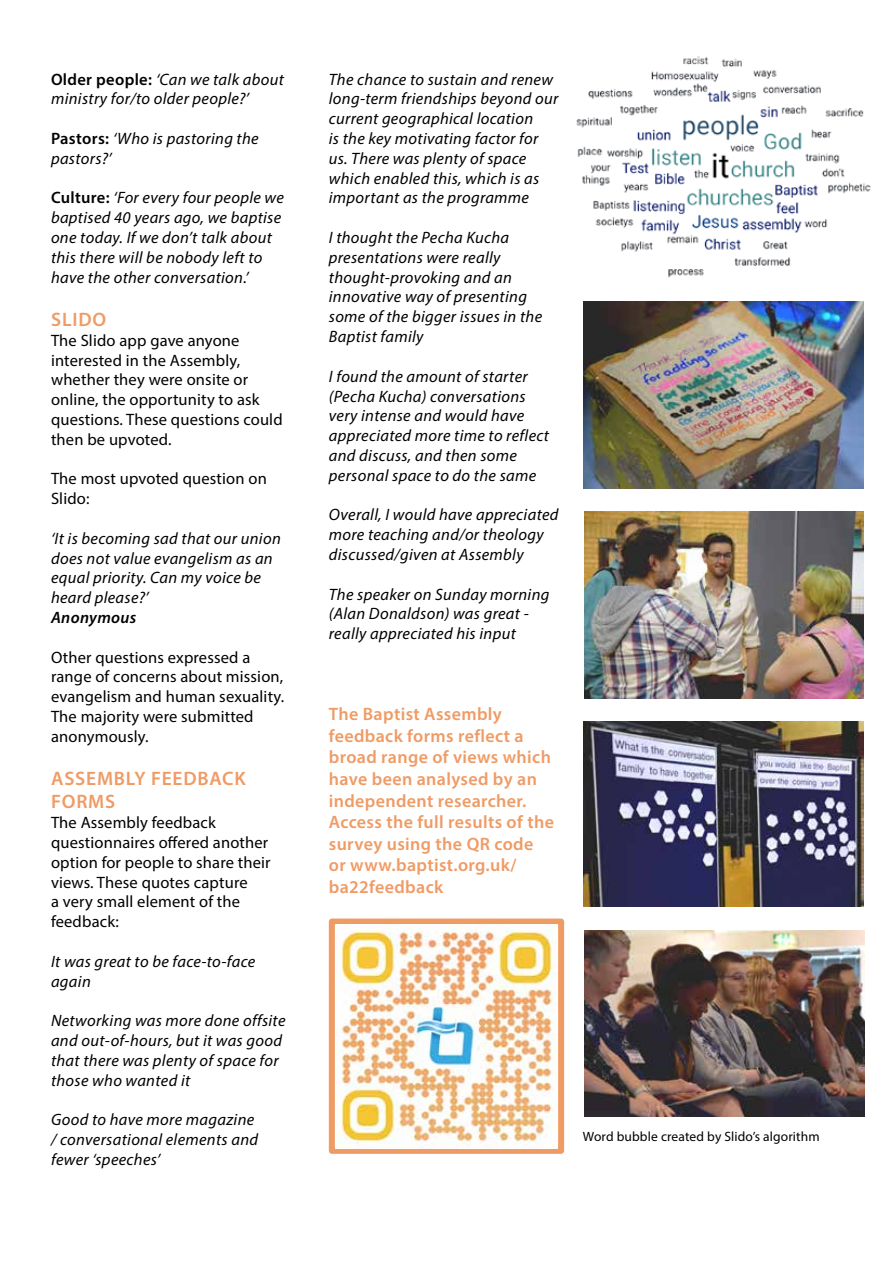
<style>
.page{position:relative;width:893px;height:1263px;background:#fff}
.page>*{position:absolute;margin:0;border:0;box-sizing:border-box;transform-origin:0 0}
.t1{font:600 19.5px/23.4px "Myriad Pro";letter-spacing:.04em;color:#ef9b65}
.t2{font:600 18px/21.6px "Myriad Pro";letter-spacing:.02em;color:#ef9b65}
.t3{font:italic 16.5px/19.8px "Myriad Pro";letter-spacing:.02em;color:#000}
.t4{font:16.5px/19.8px "Myriad Pro";letter-spacing:.01em;color:#000}
.t5{font:italic 600 16.5px "Myriad Pro";letter-spacing:.02em;color:#000}
.t6{font:13.5px "Myriad Pro";letter-spacing:.01em;color:#000}
.s1{font-weight:600;font-style:normal}
</style>
<div class="page">
<img style="left:584px;top:302px;width:280px;height:186px">
<img style="left:585px;top:512px;width:279px;height:186px">
<img style="left:584px;top:722px;width:279px;height:185px">
<img style="left:576px;top:56px;width:295px;height:222px">
<img style="left:585px;top:930px;width:280px;height:187px">
<div style="left:329px;top:918px;width:235px;height:236px;border:6px solid #ef9b65"></div>
<img style="left:335px;top:925px;width:223px;height:223px">
<p class="t3" style="left:51px;top:69px;width:234px"><span class="s1">Older people:</span> ‘Can we talk about ministry for/to older people?’</p>
<p class="t3" style="left:51px;top:128px;width:209px"><span class="s1">Pastors:</span> ‘Who is pastoring the pastors?’</p>
<p class="t3" style="left:51px;top:188px;width:234px"><span class="s1">Culture:</span> ‘For every four people we baptised 40 years ago, we baptise one today. If we don’t talk about this there will be nobody left to have the other conversation.’</p>
<p class="t1" style="left:51px;top:307px;width:57px">SLIDO</p>
<p class="t4" style="left:51px;top:330px;width:233px">The Slido app gave anyone interested in the Assembly, whether they were onsite or online, the opportunity to ask questions. These questions could then be upvoted.</p>
<p class="t4" style="left:51px;top:469px;width:217px">The most upvoted question on<br>Slido:</p>
<p class="t3" style="left:51px;top:528px;width:231px">‘It is becoming sad that our union does not value evangelism as an equal priority. Can my voice be heard please?’</p>
<p class="t5" style="left:51px;top:607px;width:87px">Anonymous</p>
<p class="t4" style="left:51px;top:647px;width:235px">Other questions expressed a range of concerns about mission, evangelism and human sexuality.<br>The majority were submitted anonymously.</p>
<p class="t1" style="left:51px;top:766px;width:196px">ASSEMBLY FEEDBACK<br>FORMS</p>
<p class="t4" style="left:51px;top:812px;width:221px">The Assembly feedback questionnaires offered another option for people to share their views. These quotes capture<br>a very small element of the feedback:</p>
<p class="t3" style="left:51px;top:951px;width:206px">It was great to be face-to-face again</p>
<p class="t3" style="left:51px;top:1010px;width:236px">Networking was more done offsite and out-of-hours, but it was good that there was plenty of space for those who wanted it</p>
<p class="t3" style="left:51px;top:1109px;width:209px">Good to have more magazine / conversational elements and fewer ‘speeches’</p>
<p class="t3" style="left:329px;top:69px;width:231px">The chance to sustain and renew long-term friendships beyond our current geographical location<br>is the key motivating factor for us. There was plenty of space which enabled this, which is as important as the programme</p>
<p class="t3" style="left:329px;top:227px;width:215px">I thought the Pecha Kucha presentations were really thought-provoking and an innovative way of presenting some of the bigger issues in the<br>Baptist family</p>
<p class="t3" style="left:329px;top:366px;width:222px">I found the amount of starter (Pecha Kucha) conversations very intense and would have appreciated more time to reflect and discuss, and then some personal space to do the same</p>
<p class="t3" style="left:329px;top:505px;width:231px">Overall, I would have appreciated more teaching and/or theology discussed/given at Assembly</p>
<p class="t3" style="left:329px;top:584px;width:222px">The speaker on Sunday morning (Alan Donaldson) was great - really appreciated his input</p>
<p class="t2" style="left:329px;top:703px;width:227px">The Baptist Assembly feedback forms reflect a broad range of views which have been analysed by an independent researcher.<br>Access the full results of the survey using the QR code or www.baptist.org.uk/ ba22feedback</p>
<p class="t6" style="left:583px;top:1128px;width:238px">Word bubble created by Slido’s algorithm</p>
</div>
